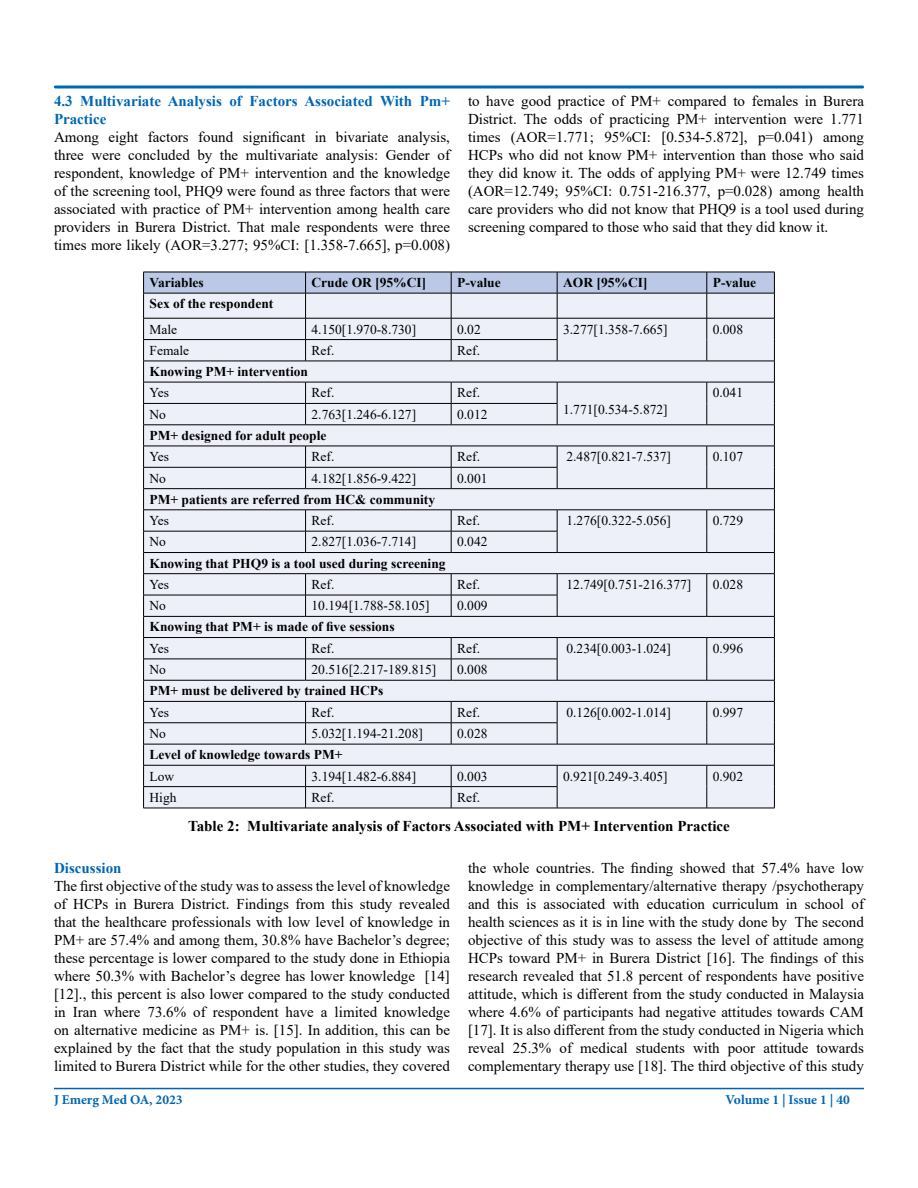
<style>
.page{position:relative;width:918px;height:1188px;background:#fff}
.page>*{position:absolute;margin:0;border:0;box-sizing:border-box;transform-origin:0 0}
.t1{font:15px/18px "Times New Roman";color:#000;text-align:justify}
.t2{font:700 15px "Times New Roman";color:#000}
.t3{font:700 15px/18px "Times New Roman";color:#0066b3}
.t4{font:13.5px "Times New Roman";color:#000}
.t5{font:700 13.5px "Times New Roman";color:#000}
.t6{font:700 13.5px "Minion Pro";color:#0066b3}
</style>
<div class="page">
<hr style="left:54px;top:1088px;width:810px;height:1px;background:#0066b3">
<svg style="left:143px;top:272px;width:632px;height:536px;background:#dfe2eb"></svg>
<hr style="left:143px;top:808px;width:163px;height:1px;background:#000">
<hr style="left:306px;top:808px;width:145px;height:1px;background:#000">
<hr style="left:451px;top:808px;width:106px;height:1px;background:#000">
<hr style="left:557px;top:808px;width:150px;height:1px;background:#000">
<hr style="left:707px;top:808px;width:68px;height:1px;background:#000">
<div style="left:54px;top:86px;width:810px;height:2px;border:2px solid #0066b3"></div>
<p class="t3" style="left:54px;top:91px;width:397px">4.3 Multivariate Analysis of Factors Associated With Pm+<br>Practice</p>
<p class="t1" style="left:54px;top:127px;width:398px">Among eight factors found significant in bivariate analysis, three were concluded by the multivariate analysis: Gender of respondent, knowledge of PM+ intervention and the knowledge of the screening tool, PHQ9 were found as three factors that were associated with practice of PM+ intervention among health care providers in Burera District. That male respondents were three times more likely (AOR=3.277; 95%CI: [1.358-7.665], p=0.008)</p>
<p class="t1" style="left:468px;top:91px;width:398px">to have good practice of PM+ compared to females in Burera District. The odds of practicing PM+ intervention were 1.771 times (AOR=1.771; 95%CI: [0.534-5.872], p=0.041) among HCPs who did not know PM+ intervention than those who said they did know it. The odds of applying PM+ were 12.749 times (AOR=12.749; 95%CI: 0.751-216.377, p=0.028) among health care providers who did not know that PHQ9 is a tool used during screening compared to those who said that they did know it.</p>
<p class="t5" style="left:150px;top:273px;width:56px">Variables</p>
<p class="t5" style="left:312px;top:273px;width:116px">Crude OR [95%CI]</p>
<p class="t5" style="left:457px;top:273px;width:45px">P-value</p>
<p class="t5" style="left:563px;top:273px;width:86px">AOR [95%CI]</p>
<p class="t5" style="left:713px;top:273px;width:45px">P-value</p>
<p class="t5" style="left:150px;top:294px;width:125px">Sex of the respondent</p>
<p class="t4" style="left:150px;top:320px;width:29px">Male</p>
<p class="t4" style="left:312px;top:320px;width:106px">4.150[1.970-8.730]</p>
<p class="t4" style="left:457px;top:320px;width:25px">0.02</p>
<p class="t4" style="left:563px;top:320px;width:106px">3.277[1.358-7.665]</p>
<p class="t4" style="left:713px;top:320px;width:32px">0.008</p>
<p class="t4" style="left:150px;top:341px;width:41px">Female</p>
<p class="t4" style="left:312px;top:341px;width:24px">Ref.</p>
<p class="t4" style="left:457px;top:341px;width:24px">Ref.</p>
<p class="t5" style="left:150px;top:362px;width:160px">Knowing PM+ intervention</p>
<p class="t4" style="left:150px;top:383px;width:21px">Yes</p>
<p class="t4" style="left:312px;top:383px;width:24px">Ref.</p>
<p class="t4" style="left:457px;top:383px;width:24px">Ref.</p>
<p class="t4" style="left:563px;top:400px;width:106px">1.771[0.534-5.872]</p>
<p class="t4" style="left:713px;top:383px;width:32px">0.041</p>
<p class="t4" style="left:150px;top:405px;width:18px">No</p>
<p class="t4" style="left:312px;top:405px;width:106px">2.763[1.246-6.127]</p>
<p class="t4" style="left:457px;top:405px;width:32px">0.012</p>
<p class="t5" style="left:150px;top:426px;width:178px">PM+ designed for adult people</p>
<p class="t4" style="left:150px;top:447px;width:21px">Yes</p>
<p class="t4" style="left:312px;top:447px;width:24px">Ref.</p>
<p class="t4" style="left:457px;top:447px;width:24px">Ref.</p>
<p class="t4" style="left:567px;top:447px;width:106px">2.487[0.821-7.537]</p>
<p class="t4" style="left:713px;top:447px;width:32px">0.107</p>
<p class="t4" style="left:150px;top:469px;width:18px">No</p>
<p class="t4" style="left:312px;top:469px;width:106px">4.182[1.856-9.422]</p>
<p class="t4" style="left:457px;top:469px;width:32px">0.001</p>
<p class="t5" style="left:150px;top:490px;width:287px">PM+ patients are referred from HC&amp; community</p>
<p class="t4" style="left:150px;top:511px;width:21px">Yes</p>
<p class="t4" style="left:312px;top:511px;width:24px">Ref.</p>
<p class="t4" style="left:457px;top:511px;width:24px">Ref.</p>
<p class="t4" style="left:567px;top:511px;width:106px">1.276[0.322-5.056]</p>
<p class="t4" style="left:713px;top:511px;width:32px">0.729</p>
<p class="t4" style="left:150px;top:532px;width:18px">No</p>
<p class="t4" style="left:312px;top:532px;width:106px">2.827[1.036-7.714]</p>
<p class="t4" style="left:457px;top:532px;width:32px">0.042</p>
<p class="t5" style="left:150px;top:553px;width:298px">Knowing that PHQ9 is a tool used during screening</p>
<p class="t4" style="left:150px;top:575px;width:21px">Yes</p>
<p class="t4" style="left:312px;top:575px;width:24px">Ref.</p>
<p class="t4" style="left:457px;top:575px;width:24px">Ref.</p>
<p class="t4" style="left:567px;top:575px;width:126px">12.749[0.751-216.377]</p>
<p class="t4" style="left:713px;top:575px;width:32px">0.028</p>
<p class="t4" style="left:150px;top:596px;width:18px">No</p>
<p class="t4" style="left:312px;top:596px;width:120px">10.194[1.788-58.105]</p>
<p class="t4" style="left:457px;top:596px;width:32px">0.009</p>
<p class="t5" style="left:150px;top:617px;width:247px">Knowing that PM+ is made of five sessions</p>
<p class="t4" style="left:150px;top:639px;width:21px">Yes</p>
<p class="t4" style="left:312px;top:639px;width:24px">Ref.</p>
<p class="t4" style="left:457px;top:639px;width:24px">Ref.</p>
<p class="t4" style="left:567px;top:639px;width:106px">0.234[0.003-1.024]</p>
<p class="t4" style="left:713px;top:639px;width:32px">0.996</p>
<p class="t4" style="left:150px;top:660px;width:18px">No</p>
<p class="t4" style="left:312px;top:660px;width:126px">20.516[2.217-189.815]</p>
<p class="t4" style="left:457px;top:660px;width:32px">0.008</p>
<p class="t5" style="left:150px;top:681px;width:235px">PM+ must be delivered by trained HCPs</p>
<p class="t4" style="left:150px;top:703px;width:21px">Yes</p>
<p class="t4" style="left:312px;top:703px;width:24px">Ref.</p>
<p class="t4" style="left:457px;top:703px;width:24px">Ref.</p>
<p class="t4" style="left:567px;top:703px;width:106px">0.126[0.002-1.014]</p>
<p class="t4" style="left:713px;top:703px;width:32px">0.997</p>
<p class="t4" style="left:150px;top:724px;width:18px">No</p>
<p class="t4" style="left:312px;top:724px;width:113px">5.032[1.194-21.208]</p>
<p class="t4" style="left:457px;top:724px;width:32px">0.028</p>
<p class="t5" style="left:150px;top:745px;width:194px">Level of knowledge towards PM+</p>
<p class="t4" style="left:150px;top:767px;width:26px">Low</p>
<p class="t4" style="left:312px;top:767px;width:106px">3.194[1.482-6.884]</p>
<p class="t4" style="left:457px;top:767px;width:32px">0.003</p>
<p class="t4" style="left:563px;top:767px;width:106px">0.921[0.249-3.405]</p>
<p class="t4" style="left:713px;top:767px;width:32px">0.902</p>
<p class="t4" style="left:150px;top:788px;width:28px">High</p>
<p class="t4" style="left:312px;top:788px;width:24px">Ref.</p>
<p class="t4" style="left:457px;top:788px;width:24px">Ref.</p>
<p class="t2" style="left:188px;top:815px;width:543px">Table 2: Multivariate analysis of Factors Associated with PM+ Intervention Practice</p>
<p class="t3" style="left:54px;top:858px;width:69px">Discussion</p>
<p class="t1" style="left:54px;top:876px;width:398px">The first objective of the study was to assess the level of knowledge of HCPs in Burera District. Findings from this study revealed that the healthcare professionals with low level of knowledge in PM+ are 57.4% and among them, 30.8% have Bachelor’s degree; these percentage is lower compared to the study done in Ethiopia where 50.3% with Bachelor’s degree has lower knowledge [14] [12]., this percent is also lower compared to the study conducted in Iran where 73.6% of respondent have a limited knowledge on alternative medicine as PM+ is. [15]. In addition, this can be explained by the fact that the study population in this study was limited to Burera District while for the other studies, they covered</p>
<p class="t1" style="left:468px;top:859px;width:398px">the whole countries. The finding showed that 57.4% have low knowledge in complementary/alternative therapy /psychotherapy and this is associated with education curriculum in school of health sciences as it is in line with the study done by The second objective of this study was to assess the level of attitude among HCPs toward PM+ in Burera District [16]. The findings of this research revealed that 51.8 percent of respondents have positive attitude, which is different from the study conducted in Malaysia where 4.6% of participants had negative attitudes towards CAM [17]. It is also different from the study conducted in Nigeria which reveal 25.3% of medical students with poor attitude towards complementary therapy use [18]. The third objective of this study</p>
<p class="t6" style="left:54px;top:1090px;width:130px">J Emerg Med OA, 2023</p>
<p class="t6" style="left:726px;top:1090px;width:126px">Volume 1 | Issue 1 | 40</p>
</div>
